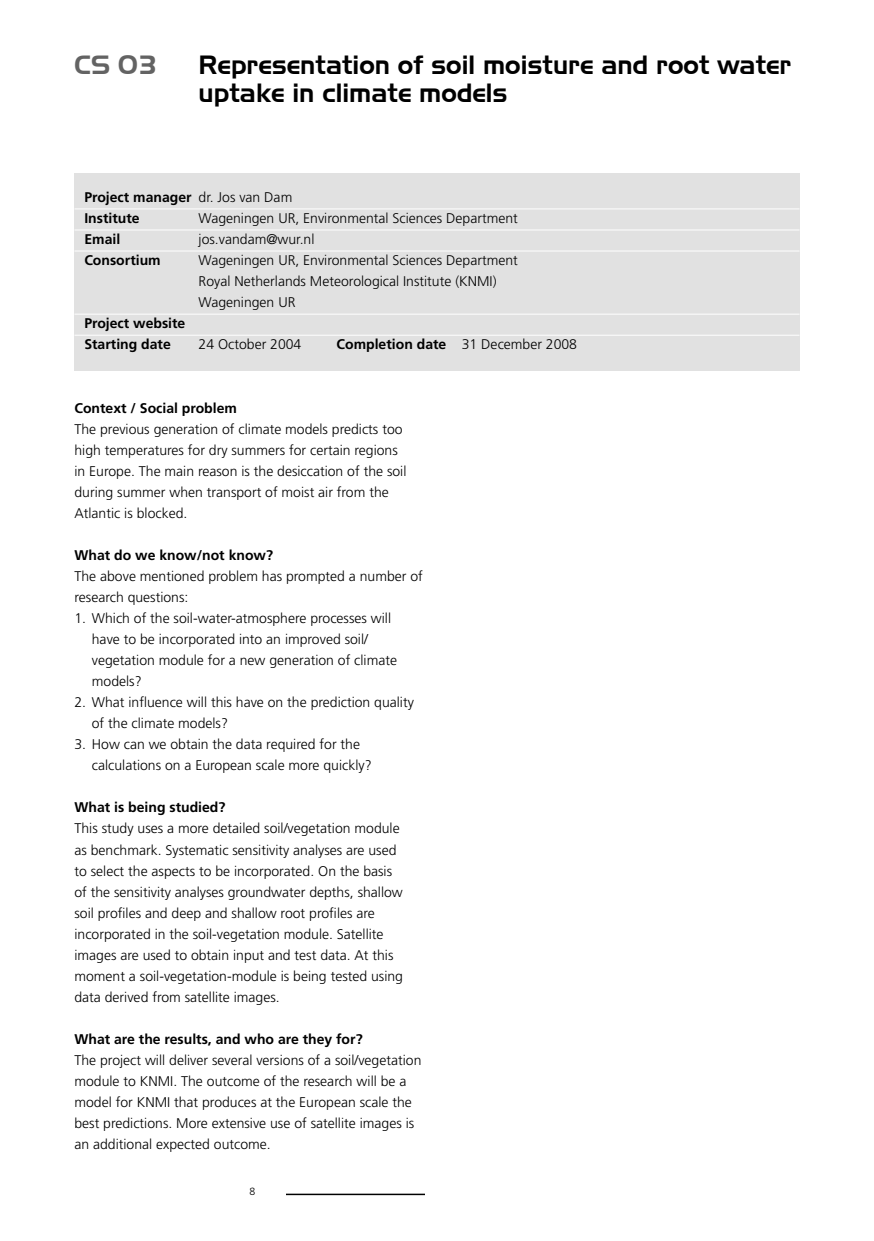
<style>
.page{position:relative;width:874px;height:1241px;background:#fff}
.page>*{position:absolute;margin:0;border:0;box-sizing:border-box;transform-origin:0 0}
.t1{font:26.25px/28px "Slicker";color:#000}
.t2{font:26.25px "Slicker";color:#636363}
.t3{font:300 14px/21px "Frutiger";color:#000}
.t4{font:700 14px/21px "Frutiger";color:#000}
.t5{font:300 10.5px "Frutiger";color:#000}
.s1{font-weight:300}
</style>
<div class="page">
<svg style="left:286px;top:1193px;width:138px;height:3px"></svg>
<div style="left:74px;top:173px;width:725px;height:197px;background:#e1e1e1"></div>
<hr style="left:74px;top:208px;width:725px;height:1px;background:#fff">
<hr style="left:74px;top:229px;width:725px;height:1px;background:#fff">
<hr style="left:74px;top:250px;width:725px;height:1px;background:#fff">
<hr style="left:74px;top:335px;width:725px;height:1px;background:#fff">
<hr style="left:74px;top:314px;width:725px;height:1px;background:#fff">
<h1 class="t2" style="left:74px;top:50px;width:84px">CS 03</h1>
<h1 class="t1" style="left:198px;top:51px;width:594px">Representation of soil moisture and root water uptake in climate models</h1>
<p class="t4" style="left:84px;top:186px;width:209px">Project manager <span class="s1">dr. Jos van Dam<br></span>Institute</p>
<p class="t3" style="left:198px;top:208px;width:320px">Wageningen UR, Environmental Sciences Department</p>
<p class="t4" style="left:84px;top:228px;width:37px">Email</p>
<p class="t3" style="left:198px;top:229px;width:117px">jos.vandam@wur.nl</p>
<p class="t4" style="left:84px;top:250px;width:78px">Consortium</p>
<p class="t3" style="left:198px;top:250px;width:320px">Wageningen UR, Environmental Sciences Department<br>Royal Netherlands Meteorological Institute (KNMI)<br>Wageningen UR</p>
<p class="t4" style="left:84px;top:313px;width:102px">Project website<br>Starting date</p>
<p class="t3" style="left:198px;top:334px;width:104px">24 October 2004</p>
<p class="t4" style="left:336px;top:334px;width:242px">Completion date <span class="s1">31 December 2008</span></p>
<p class="t4" style="left:74px;top:397px;width:164px">Context / Social problem</p>
<p class="t3" style="left:74px;top:418px;width:333px">The previous generation of climate models predicts too high temperatures for dry summers for certain regions in Europe. The main reason is the desiccation of the soil during summer when transport of moist air from the Atlantic is blocked.</p>
<p class="t4" style="left:74px;top:544px;width:200px">What do we know/not know?</p>
<p class="t3" style="left:74px;top:565px;width:350px">The above mentioned problem has prompted a number of research questions:</p>
<p class="t3" style="left:92px;top:607px;width:306px;text-indent:-17px">1. Which of the soil-water-atmosphere processes will have to be incorporated into an improved soil/ vegetation module for a new generation of climate models?</p>
<p class="t3" style="left:92px;top:691px;width:323px;text-indent:-17px">2. What influence will this have on the prediction quality of the climate models?</p>
<p class="t3" style="left:92px;top:733px;width:281px;text-indent:-17px">3. How can we obtain the data required for the calculations on a European scale more quickly?</p>
<p class="t4" style="left:74px;top:796px;width:152px">What is being studied?</p>
<p class="t3" style="left:74px;top:818px;width:330px">This study uses a more detailed soil/vegetation module as benchmark. Systematic sensitivity analyses are used to select the aspects to be incorporated. On the basis of the sensitivity analyses groundwater depths, shallow soil profiles and deep and shallow root profiles are incorporated in the soil-vegetation module. Satellite images are used to obtain input and test data. At this moment a soil-vegetation-module is being tested using data derived from satellite images.</p>
<p class="t4" style="left:74px;top:1028px;width:289px">What are the results, and who are they for?</p>
<p class="t3" style="left:74px;top:1049px;width:348px">The project will deliver several versions of a soil/vegetation module to KNMI. The outcome of the research will be a model for KNMI that produces at the European scale the best predictions. More extensive use of satellite images is an additional expected outcome.</p>
<p class="t5" style="left:249px;top:1185px;width:7px">8</p>
</div>
